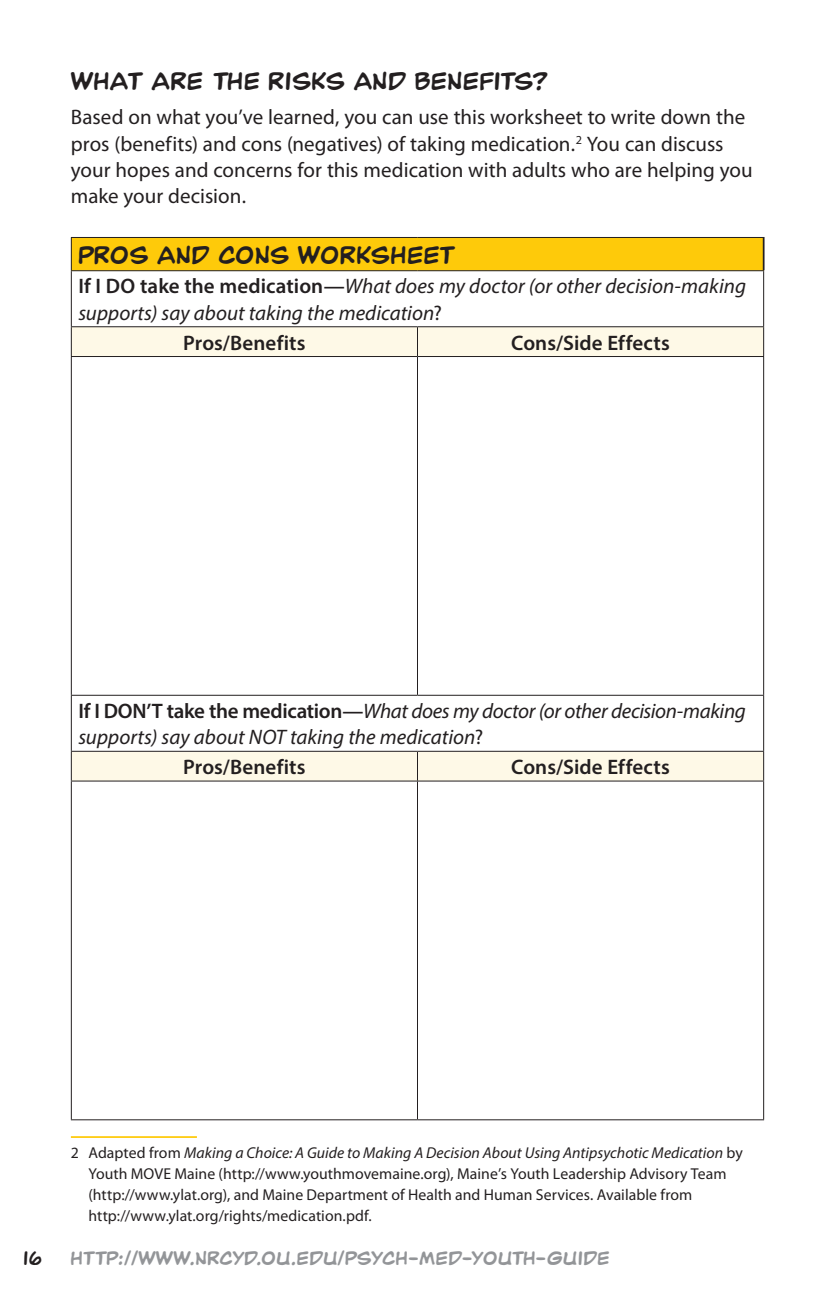
<style>
.page{position:relative;width:835px;height:1292px;background:#fff}
.page>*{position:absolute;margin:0;border:0;box-sizing:border-box;transform-origin:0 0}
.box_title{font:22.75px "Comic Plain";letter-spacing:.02em;color:#231f20}
.body_text{font:21px/26.2px "Myriad Pro";color:#231f20}
.body_text-2{font:italic 21px/26.2px "Myriad Pro";color:#231f20}
.body_text-3{font:600 21px "Myriad Pro";letter-spacing:.005em;color:#231f20}
.t1{font:17.5px "Comic Plain";letter-spacing:-.015em;color:#939598}
.t2{font:17.5px "Comic Plain";color:#231f20}
.footnote{font:15.75px/21px "Myriad Pro";letter-spacing:.005em;color:#231f20}
.s1{font-weight:600;font-style:normal}
.s2{font-style:normal}
.s3{font-style:italic}
</style>
<div class="page">
<hr style="left:71px;top:1136px;width:126px;height:2px;background:#feca0a">
<div style="left:71px;top:237px;width:692px;height:34px;background:#feca0a"></div>
<svg style="left:72px;top:327px;width:691px;height:453px"></svg>
<hr style="left:763px;top:238px;width:1px;height:32px;background:#231f20">
<hr style="left:71px;top:237px;width:346px;height:1px;background:#231f20">
<hr style="left:71px;top:238px;width:1px;height:32px;background:#231f20">
<hr style="left:417px;top:237px;width:347px;height:1px;background:#231f20">
<hr style="left:71px;top:271px;width:1px;height:55px;background:#231f20">
<hr style="left:763px;top:271px;width:1px;height:55px;background:#231f20">
<hr style="left:71px;top:270px;width:346px;height:1px;background:#231f20">
<hr style="left:417px;top:270px;width:347px;height:1px;background:#231f20">
<hr style="left:71px;top:326px;width:346px;height:1px;background:#231f20">
<svg style="left:71px;top:327px;width:1px;height:29px"></svg>
<hr style="left:71px;top:357px;width:1px;height:338px;background:#231f20">
<hr style="left:71px;top:751px;width:346px;height:1px;background:#231f20">
<svg style="left:71px;top:751px;width:1px;height:29px"></svg>
<hr style="left:71px;top:781px;width:1px;height:338px;background:#231f20">
<hr style="left:417px;top:326px;width:347px;height:1px;background:#231f20">
<hr style="left:417px;top:751px;width:347px;height:1px;background:#231f20">
<svg style="left:417px;top:327px;width:1px;height:29px"></svg>
<svg style="left:763px;top:327px;width:1px;height:29px"></svg>
<hr style="left:417px;top:357px;width:1px;height:338px;background:#231f20">
<hr style="left:763px;top:357px;width:1px;height:338px;background:#231f20">
<hr style="left:763px;top:695px;width:1px;height:56px;background:#231f20">
<svg style="left:417px;top:751px;width:1px;height:29px"></svg>
<svg style="left:763px;top:751px;width:1px;height:29px"></svg>
<hr style="left:417px;top:781px;width:1px;height:338px;background:#231f20">
<hr style="left:763px;top:781px;width:1px;height:338px;background:#231f20">
<hr style="left:71px;top:356px;width:346px;height:1px;background:#231f20">
<hr style="left:71px;top:780px;width:346px;height:1px;background:#231f20">
<hr style="left:71px;top:1119px;width:346px;height:1px;background:#231f20">
<hr style="left:417px;top:356px;width:347px;height:1px;background:#231f20">
<hr style="left:417px;top:780px;width:347px;height:1px;background:#231f20">
<hr style="left:417px;top:1119px;width:347px;height:1px;background:#231f20">
<hr style="left:71px;top:695px;width:346px;height:1px;background:#231f20">
<hr style="left:71px;top:695px;width:1px;height:56px;background:#231f20">
<hr style="left:417px;top:695px;width:347px;height:1px;background:#231f20">
<p class="box_title" style="left:71px;top:67px;width:479px">WHAT ARE THE RISKS AND BENEFITS?</p>
<p class="body_text" style="left:71px;top:104px;width:683px">Based on what you’ve learned, you can use this worksheet to write down the pros (benefits) and cons (negatives) of taking medication.<sup>2</sup> You can discuss your hopes and concerns for this medication with adults who are helping you make your decision.</p>
<p class="box_title" style="left:78px;top:241px;width:378px">PROS AND CONS WORKSHEET</p>
<p class="body_text-2" style="left:78px;top:273px;width:669px"><span class="s1">If I DO take the medication—</span>What does my doctor (or other decision-making supports) say about taking the medication<span class="s2">?</span></p>
<p class="body_text-3" style="left:183px;top:329px;width:124px">Pros/Benefits</p>
<p class="body_text-3" style="left:511px;top:329px;width:160px">Cons/Side Effects</p>
<p class="body_text-2" style="left:78px;top:697px;width:669px"><span class="s1">If I DON’T take the medication—</span>What does my doctor (or other decision-making supports) say about NOT taking the medication<span class="s2">?</span></p>
<p class="body_text-3" style="left:183px;top:753px;width:124px">Pros/Benefits</p>
<p class="body_text-3" style="left:511px;top:753px;width:160px">Cons/Side Effects</p>
<p class="footnote" style="left:88px;top:1142px;width:656px;text-indent:-18px">2 Adapted from <span class="s3">Making a Choice: A Guide to Making A Decision About Using Antipsychotic Medication</span> by Youth MOVE Maine (http://www.youthmovemaine.org), Maine’s Youth Leadership Advisory Team (http://www.ylat.org), and Maine Department of Health and Human Services. Available from http://www.ylat.org/rights/medication.pdf.</p>
<p class="t2" style="left:24px;top:1247px;width:20px">16</p>
<p class="t1" style="left:71px;top:1247px;width:540px">HTTP://WWW.NRCYD.OU.EDU/PSYCH-MED-YOUTH-GUIDE</p>
</div>
